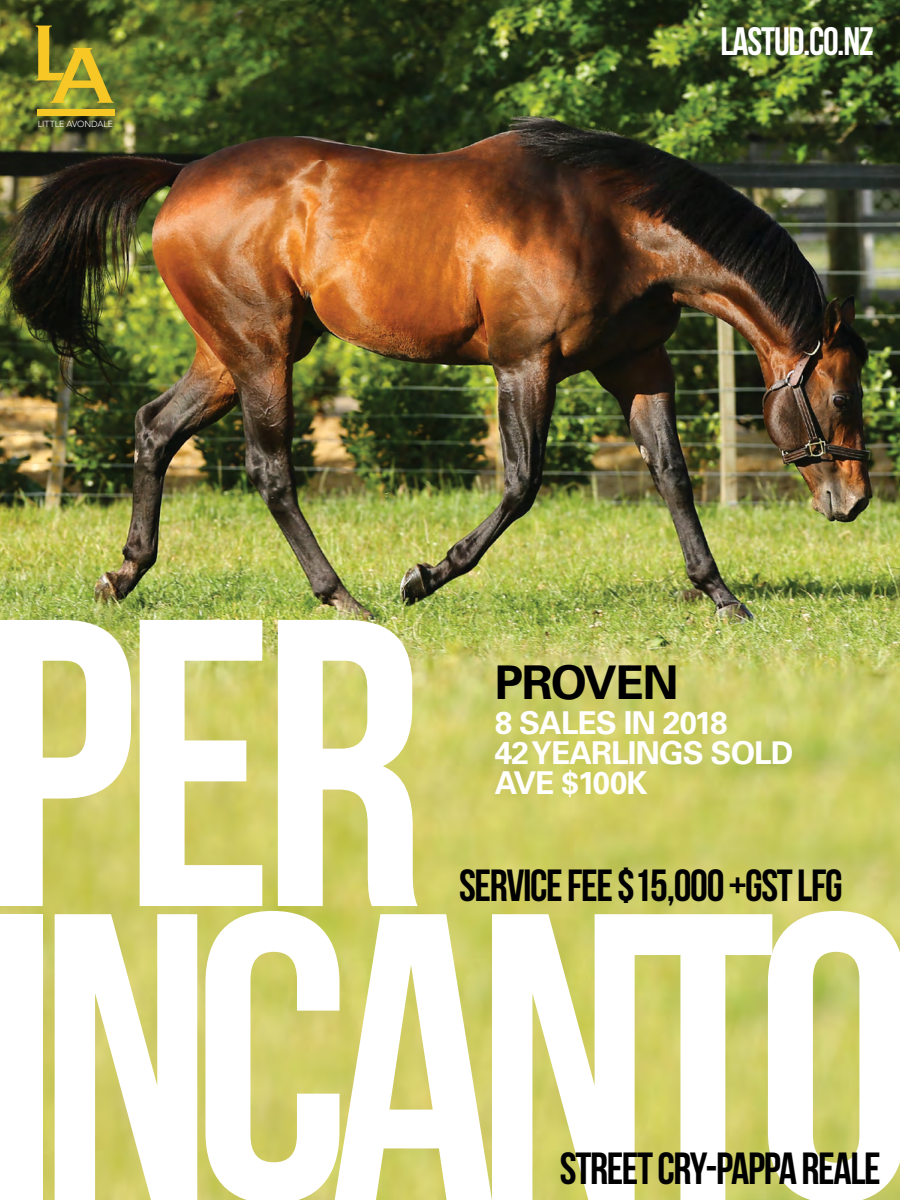
<style>
.page{position:relative;width:900px;height:1200px;background:#fff}
.page>*{position:absolute;margin:0;border:0;box-sizing:border-box;transform-origin:0 0}
.t1{font:408.75px/294.3px "Bebas Neue";letter-spacing:-.05em;color:#fff}
.t2{font:700 46.5px "Univers";letter-spacing:-.03em;color:#000}
.t3{font:45px "Bebas Neue";letter-spacing:-.03em;color:#000}
.t4{font:39.6px "Bebas Neue";letter-spacing:-.03em;color:#fff}
.t5{font:700 31.5px/30px "Univers";letter-spacing:-.03em;color:#fff}
.t6{font:300 8.85px "Avenir LT Std";letter-spacing:-.005em;color:#fff}
</style>
<div class="page">
<img style="left:0;top:0;width:900px;height:1200px">
<svg style="left:36px;top:26px;width:78px;height:77px;background:#918a28"></svg>
<div style="left:37px;top:109px;width:78px;height:6px;background:#f7c725"></div>
<p class="t6" style="left:38px;top:119px;width:77px">LITTLE AVONDALE</p>
<p class="t4" style="left:720px;top:20px;width:155px">LASTUD.CO.NZ</p>
<h1 class="t1" style="left:-19px;top:613px;width:937px">PER<br>INCANTO</h1>
<p class="t2" style="left:495px;top:656px;width:185px">PROVEN</p>
<p class="t5" style="left:495px;top:708px;width:300px">8 SALES IN 2018<br>42 YEARLINGS SOLD<br>AVE $100K</p>
<p class="t3" style="left:459px;top:861px;width:385px">SERVICE FEE $15,000 +GST LFG</p>
<p class="t3" style="left:560px;top:1144px;width:322px">STREET CRY-PAPPA REALE</p>
</div>
